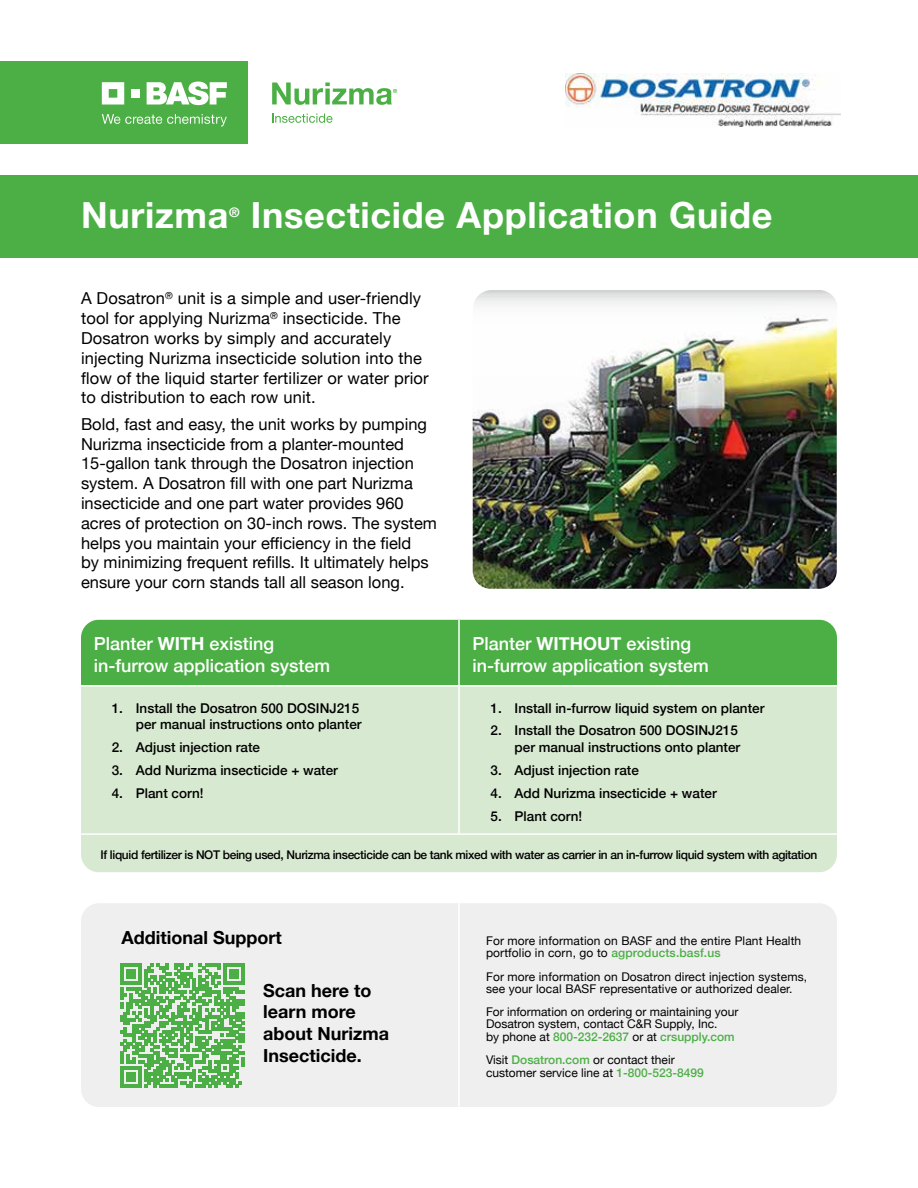
<style>
.page{position:relative;width:918px;height:1188px;background:#fff}
.page>*{position:absolute;margin:0;border:0;box-sizing:border-box;transform-origin:0 0}
.t1{font:700 36px "Helvetica Neue";letter-spacing:.02em;color:#fff}
.t2{font:500 18px/21.6px "Helvetica Neue";color:#fff}
.t3{font:700 18px/21.6px "Helvetica Neue";color:#000}
.t4{font:16.5px/19.8px "Helvetica Neue";color:#000}
.t5{font:500 13.5px/16.2px "Helvetica Neue";color:#000;text-align:right}
.t6{font:700 13.05px "Helvetica Neue";color:#fff}
.t7{font:12px/12.6px "Helvetica Neue";letter-spacing:.01em;color:#000}
.t8{font:500 12px "Helvetica Neue";letter-spacing:-.03em;color:#000}
.s1{font-weight:700}
.s2{font-weight:500;color:#4caf45}
</style>
<div class="page">
<div style="left:0;top:175px;width:918px;height:83px;background:#4caf45"></div>
<img style="left:565px;top:73px;width:275px;height:53px">
<div style="left:0;top:61px;width:248px;height:83px;background:#4caf45"></div>
<svg style="left:102px;top:82px;width:22px;height:23px"></svg>
<div style="left:131px;top:89px;width:9px;height:9px;background:#fff"></div>
<svg style="left:147px;top:82px;width:80px;height:23px"></svg>
<svg style="left:102px;top:114px;width:125px;height:12px"></svg>
<div style="left:81px;top:903px;width:756px;height:204px;background:#efeff0;border-radius:18px"></div>
<svg style="left:120px;top:964px;width:124px;height:124px"></svg>
<hr style="left:458px;top:903px;width:2px;height:217px;background:#fff">
<img style="left:473px;top:290px;width:365px;height:298px;border-radius:18px">
<div style="left:82px;top:621px;width:755px;height:64px;background:#4caf45"></div>
<div style="left:82px;top:687px;width:755px;height:185px;background:#d8e9d1"></div>
<hr style="left:458px;top:620px;width:2px;height:65px;background:#fff">
<hr style="left:458px;top:687px;width:2px;height:146px;background:#fff">
<hr style="left:81px;top:833px;width:378px;height:2px;background:#fff">
<hr style="left:459px;top:833px;width:378px;height:2px;background:#fff">
<svg style="left:272px;top:114px;width:61px;height:9px"></svg>
<svg style="left:272px;top:83px;width:125px;height:22px"></svg>
<h1 class="t1" style="left:81px;top:186px;width:149px">Nurizma</h1>
<p class="t6" style="left:229px;top:202px;width:12px">®</p>
<h1 class="t1" style="left:251px;top:186px;width:523px">Insecticide Application Guide</h1>
<p class="t4" style="left:81px;top:289px;width:349px">A Dosatron<sup>®</sup> unit is a simple and user-friendly tool for applying Nurizma<sup>®</sup> insecticide. The Dosatron works by simply and accurately injecting Nurizma insecticide solution into the flow of the liquid starter fertilizer or water prior to distribution to each row unit.</p>
<p class="t4" style="left:81px;top:415px;width:358px">Bold, fast and easy, the unit works by pumping Nurizma insecticide from a planter-mounted 15-gallon tank through the Dosatron injection system. A Dosatron fill with one part Nurizma insecticide and one part water provides 960 acres of protection on 30-inch rows. The system helps you maintain your efficiency in the field<br>by minimizing frequent refills. It ultimately helps ensure your corn stands tall all season long.</p>
<p class="t2" style="left:94px;top:632px;width:238px">Planter <span class="s1">WITH</span> existing in-furrow application system</p>
<p class="t2" style="left:473px;top:632px;width:238px">Planter <span class="s1">WITHOUT</span> existing in-furrow application system</p>
<p class="t5" style="left:112px;top:699px;width:251px">1. Install the Dosatron 500 DOSINJ215 per manual instructions onto planter</p>
<p class="t5" style="left:112px;top:738px;width:150px">2. Adjust injection rate</p>
<p class="t5" style="left:112px;top:761px;width:228px">3. Add Nurizma insecticide + water</p>
<p class="t5" style="left:112px;top:784px;width:93px">4. Plant corn!</p>
<p class="t5" style="left:491px;top:699px;width:275px">1. Install in-furrow liquid system on planter</p>
<p class="t5" style="left:491px;top:721px;width:251px">2. Install the Dosatron 500 DOSINJ215 per manual instructions onto planter</p>
<p class="t5" style="left:491px;top:761px;width:150px">3. Adjust injection rate</p>
<p class="t5" style="left:491px;top:784px;width:228px">4. Add Nurizma insecticide + water</p>
<p class="t5" style="left:491px;top:807px;width:93px">5. Plant corn!</p>
<p class="t8" style="left:101px;top:845px;width:718px">If liquid fertilizer is NOT being used, Nurizma insecticide can be tank mixed with water as carrier in an in-furrow liquid system with agitation</p>
<p class="t3" style="left:122px;top:927px;width:162px">Additional Support</p>
<p class="t3" style="left:263px;top:980px;width:127px">Scan here to learn more about Nurizma<br>Insecticide.</p>
<p class="t7" style="left:486px;top:935px;width:317px">For more information on BASF and the entire Plant Health portfolio in corn, go to <span class="s2">agproducts.basf.us</span></p>
<p class="t7" style="left:486px;top:971px;width:323px">For more information on Dosatron direct injection systems, see your local BASF representative or authorized dealer.</p>
<p class="t7" style="left:486px;top:1006px;width:254px">For information on ordering or maintaining your<br>Dosatron system, contact C&amp;R Supply, Inc.<br>by phone at <span class="s2">800-232-2637</span> or at <span class="s2">crsupply.com</span></p>
<p class="t7" style="left:486px;top:1054px;width:219px">Visit <span class="s2">Dosatron.com</span> or contact their customer service line at <span class="s2">1-800-523-8499</span></p>
</div>
